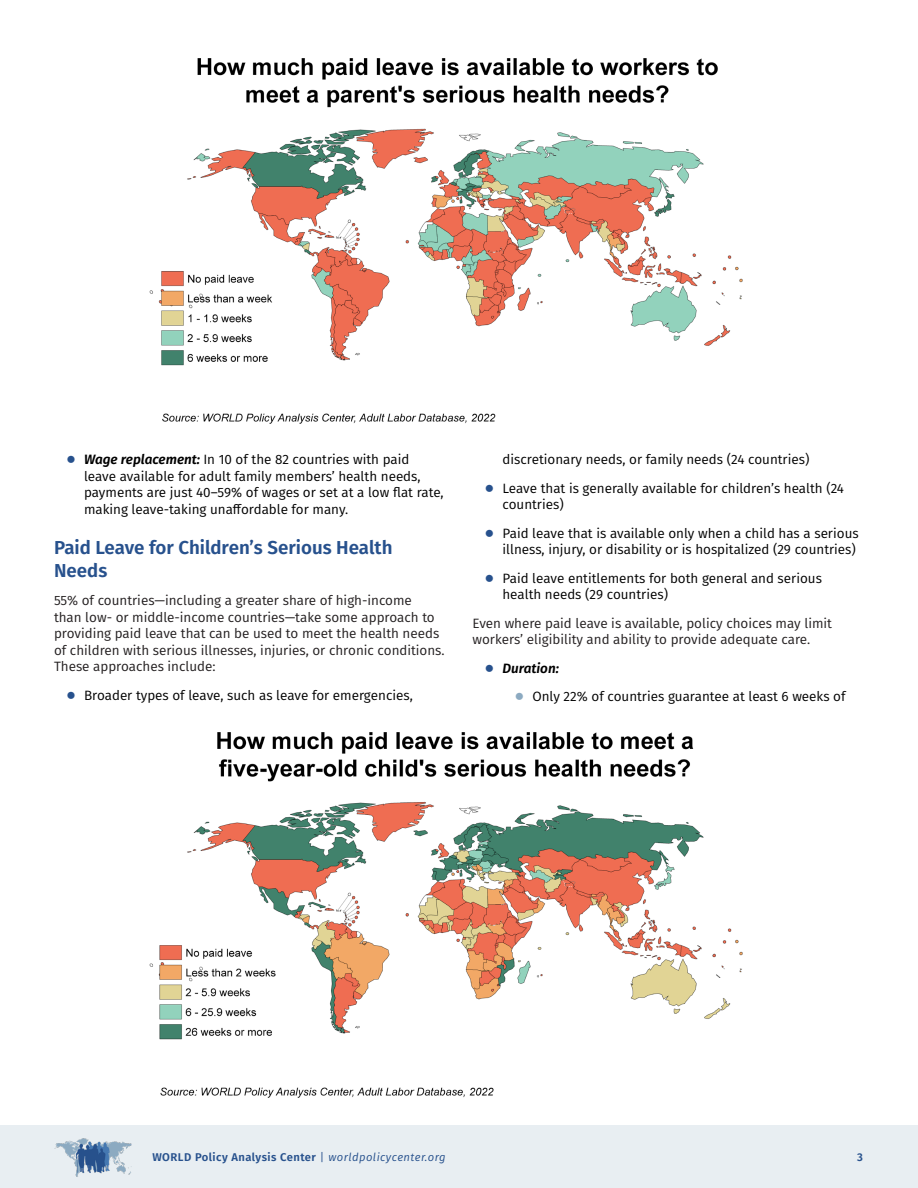
<style>
.page{position:relative;width:918px;height:1188px;background:#fff}
.page>*{position:absolute;margin:0;border:0;box-sizing:border-box;transform-origin:0 0}
.Header_1{font:600 18.75px/22.5px "Fira Sans";color:#27518d}
.t1{font:13.5px/16.5px "Fira Sans";color:#000}
.t2{font:13.5px/16.5px "Fira Sans";color:#231f20}
.t3{font:italic 600 13.5px "Fira Sans";color:#000}
.t4{font:600 11.25px "Fira Sans";letter-spacing:.04em;color:#27518d}
.s1{font-family:"Arial";font-weight:700;font-size:16.5px;color:#27518d}
.s2{font-weight:600;font-style:italic}
.s3{font-family:"Arial";font-weight:700;font-style:normal;font-size:16.5px;color:#27518d}
.s4{font-family:"Arial";font-weight:700;font-size:16.5px;color:#8caac1}
.s5{font-weight:400}
.s6{font-weight:400;font-style:italic}
</style>
<div class="page">
<div style="left:0;top:1125px;width:918px;height:63px;background:#e8eef2"></div>
<img style="left:54px;top:1138px;width:78px;height:39px">
<img style="left:149px;top:58px;width:594px;height:366px">
<img style="left:149px;top:732px;width:594px;height:366px">
<p class="t1" style="left:84px;top:451px;width:361px;text-indent:-18px"><span class="s1">●</span> <span class="s2">Wage replacement:</span> In 10 of the 82 countries with paid leave available for adult family members’ health needs, payments are just 40–59% of wages or set at a low flat rate, making leave-taking unaffordable for many.</p>
<p class="Header_1" style="left:54px;top:536px;width:340px">Paid Leave for Children’s Serious Health<br>Needs</p>
<p class="t2" style="left:54px;top:592px;width:392px">55% of countries—including a greater share of high-income<br>than low- or middle-income countries—take some approach to providing paid leave that can be used to meet the health needs of children with serious illnesses, injuries, or chronic conditions.<br>These approaches include:</p>
<p class="t1" style="left:66px;top:687px;width:348px"><span class="s1">●</span> Broader types of leave, such as leave for emergencies,</p>
<p class="t1" style="left:502px;top:451px;width:308px">discretionary needs, or family needs (24 countries)</p>
<p class="t1" style="left:502px;top:480px;width:343px;text-indent:-18px"><span class="s1">●</span> Leave that is generally available for children’s health (24 countries)</p>
<p class="t1" style="left:484px;top:525px;width:376px;text-align:right"><span class="s1">●</span> Paid leave that is available only when a child has a serious illness, injury, or disability or is hospitalized (29 countries)</p>
<p class="t1" style="left:502px;top:570px;width:321px;text-indent:-18px"><span class="s1">●</span> Paid leave entitlements for both general and serious health needs (29 countries)</p>
<p class="t2" style="left:472px;top:615px;width:361px">Even where paid leave is available, policy choices may limit workers’ eligibility and ability to provide adequate care.</p>
<p class="t3" style="left:484px;top:657px;width:76px"><span class="s3">●</span> Duration:</p>
<p class="t1" style="left:514px;top:688px;width:333px"><span class="s4">●</span> Only 22% of countries guarantee at least 6 weeks of</p>
<p class="t4" style="left:152px;top:1148px;width:295px">WORLD Policy Analysis Center <span class="s5">|</span> <span class="s6">worldpolicycenter.org</span></p>
<p class="t4" style="left:857px;top:1148px;width:7px">3</p>
</div>
